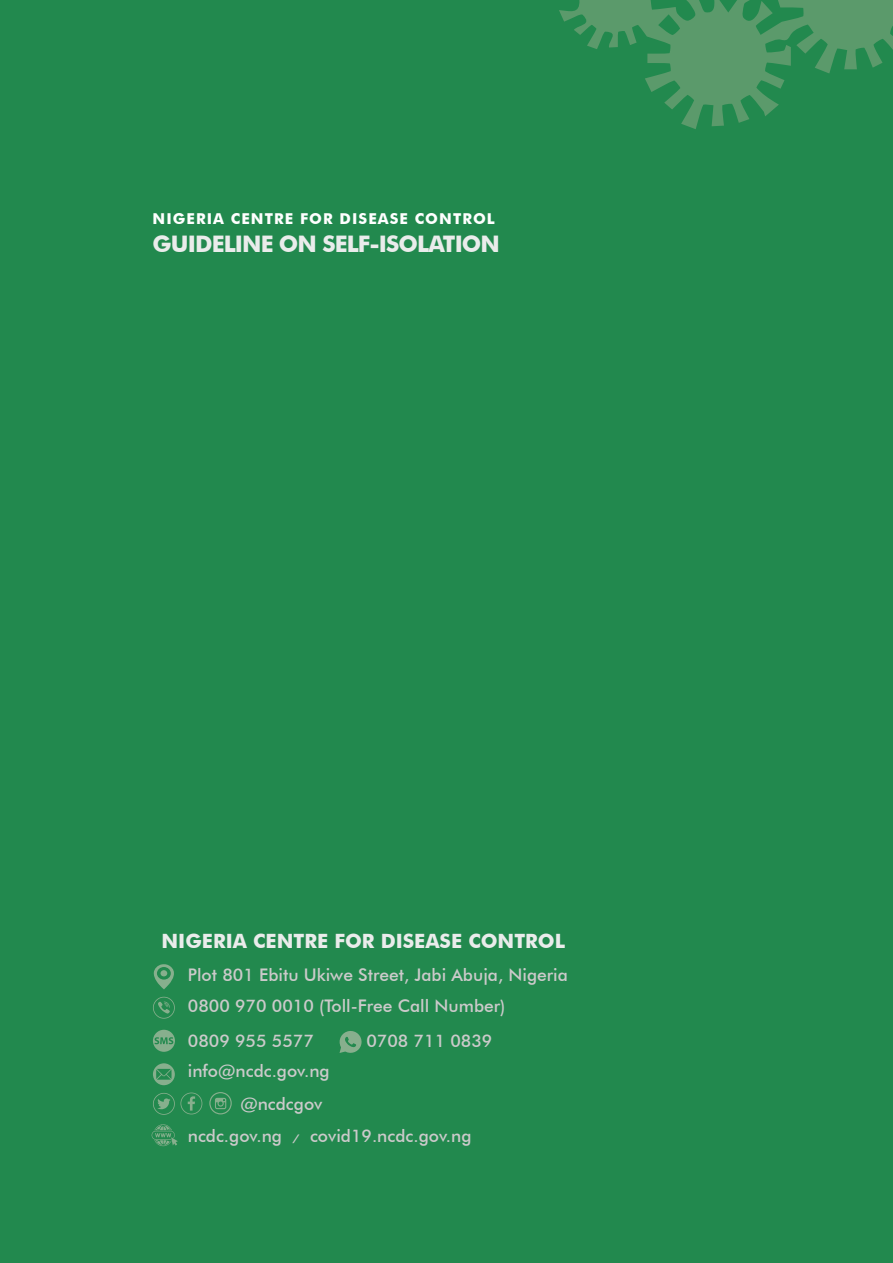
<style>
.page{position:relative;width:893px;height:1263px;background:#22894e}
.page>*{position:absolute;margin:0;border:0;box-sizing:border-box;transform-origin:0 0}
.t1{font:700 22.8px "Futura BT";letter-spacing:-.04em;color:#eaeceb}
.t2{font:700 19.65px "Futura BT";color:#eaeceb}
.t3{font:500 17.4px/34.8px "Futura BT";color:#cbcaca}
.t4{font:700 15px "Futura BT";letter-spacing:.07em;color:#fff}
.s1{font-size:10.5px}
</style>
<div class="page">
<svg style="left:559px;top:0;width:334px;height:129px"></svg>
<svg style="left:153px;top:1092px;width:49px;height:23px"></svg>
<svg style="left:153px;top:1063px;width:22px;height:22px"></svg>
<svg style="left:154px;top:964px;width:20px;height:25px"></svg>
<div style="left:160px;top:970px;width:7px;height:6px;background:#87af8d;border-radius:50%"></div>
<svg style="left:153px;top:997px;width:22px;height:22px"></svg>
<svg style="left:152px;top:1124px;width:26px;height:22px"></svg>
<svg style="left:339px;top:1031px;width:23px;height:22px"></svg>
<svg style="left:153px;top:1030px;width:22px;height:22px"></svg>
<svg style="left:209px;top:1092px;width:23px;height:22px"></svg>
<p class="t4" style="left:153px;top:210px;width:332px">NI GERIA CENTRE FOR DISEASE CONTROL</p>
<h1 class="t1" style="left:153px;top:230px;width:349px">GUIDELINE ON SELF-ISOLATION</h1>
<p class="t2" style="left:162px;top:929px;width:391px">NI GERIA CENTRE FOR DISEASE CONTROL</p>
<p class="t3" style="left:188px;top:958px;width:382px">Plot 801 Ebitu Ukiwe Street, Jabi Abuja, Nigeria</p>
<p class="t3" style="left:188px;top:988px;width:319px">0800 970 0010 (Toll-Free Call Number)<br>0809 955 5577</p>
<p class="t3" style="left:366px;top:1023px;width:128px">0708 711 0839</p>
<p class="t3" style="left:188px;top:1054px;width:143px">info@ncdc.gov.ng</p>
<p class="t3" style="left:240px;top:1086px;width:84px">@ncdcgov</p>
<p class="t3" style="left:188px;top:1118px;width:285px">ncdc.gov.ng <span class="s1">/</span> covid19.ncdc.gov.ng</p>
</div>
